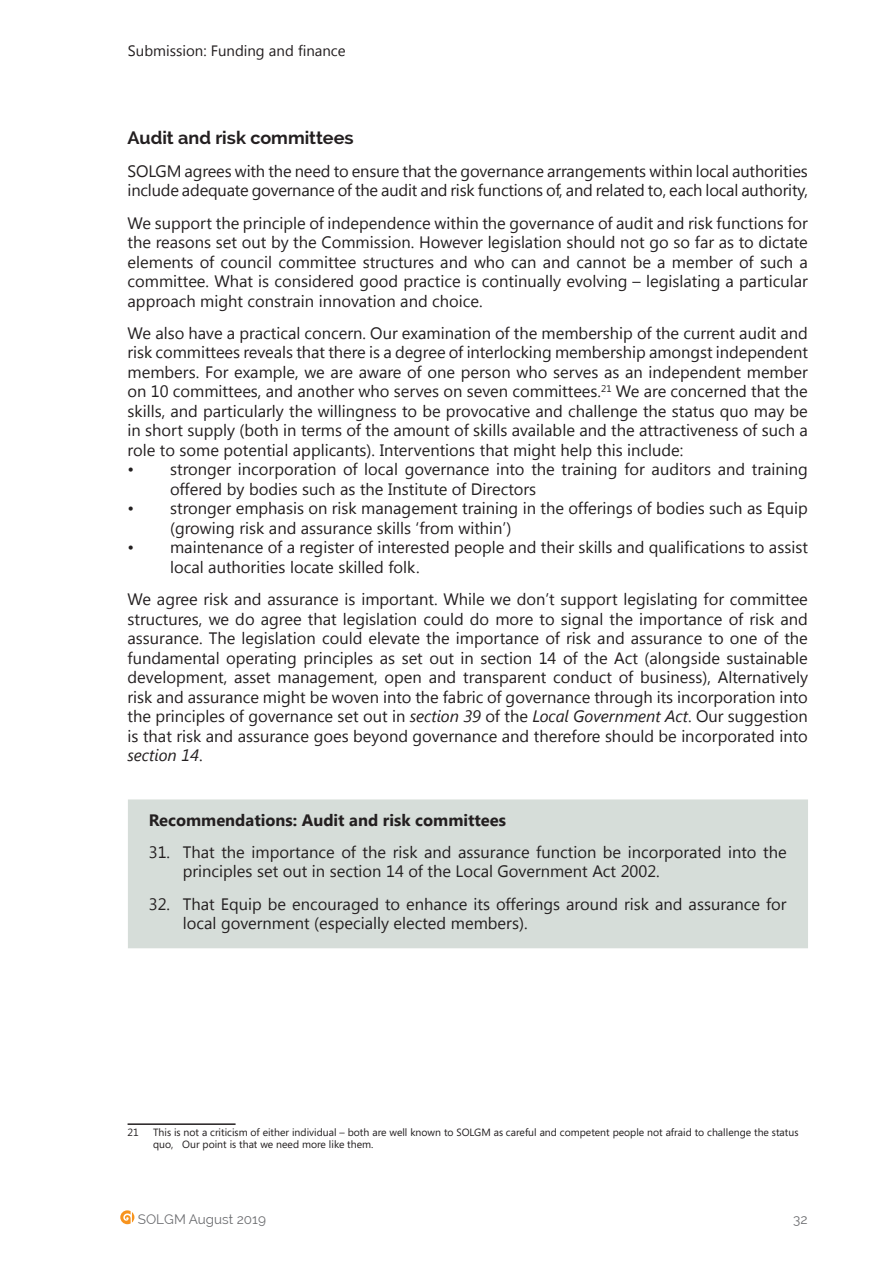
<style>
.page{position:relative;width:893px;height:1263px;background:#fff}
.page>*{position:absolute;margin:0;border:0;box-sizing:border-box;transform-origin:0 0}
.t1{font:700 18px "Raleway";color:#231f20}
.t2{font:16.5px/19.5px "Segoe UI";color:#231f20}
.t3{font:700 16.5px "Segoe UI";color:#231f20}
.t4{font:15px "Segoe UI";color:#231f20}
.t5{font:13.5px "Raleway";color:#6c6d70}
.t6{font:10.5px/12px "Segoe";color:#231f20}
.s1{font-style:italic}
</style>
<div class="page">
<svg style="left:120px;top:1210px;width:14px;height:14px"></svg>
<div style="left:128px;top:799px;width:680px;height:149px;background:#d6ddd9;border:3px solid #d6ddd9"></div>
<hr style="left:128px;top:1123px;width:108px;height:2px;background:#231f20">
<p class="t4" style="left:128px;top:41px;width:219px">Submission: Funding and finance</p>
<p class="t1" style="left:128px;top:128px;width:228px">Audit and risk committees</p>
<p class="t2" style="left:128px;top:160px;width:682px">SOLGM agrees with the need to ensure that the governance arrangements within local authorities include adequate governance of the audit and risk functions of, and related to, each local authority,</p>
<p class="t2" style="left:128px;top:212px;width:682px;text-align:justify">We support the principle of independence within the governance of audit and risk functions for the reasons set out by the Commission. However legislation should not go so far as to dictate elements of council committee structures and who can and cannot be a member of such a committee. What is considered good practice is continually evolving – legislating a particular approach might constrain innovation and choice.</p>
<p class="t2" style="left:128px;top:322px;width:682px;text-align:justify">We also have a practical concern. Our examination of the membership of the current audit and risk committees reveals that there is a degree of interlocking membership amongst independent members. For example, we are aware of one person who serves as an independent member on 10 committees, and another who serves on seven committees.<sup>21</sup> We are concerned that the skills, and particularly the willingness to be provocative and challenge the status quo may be in short supply (both in terms of the amount of skills available and the attractiveness of such a role to some potential applicants). Interventions that might help this include:</p>
<p class="t2" style="left:170px;top:459px;width:639px;text-indent:-43px">• stronger incorporation of local governance into the training for auditors and training offered by bodies such as the Institute of Directors</p>
<p class="t2" style="left:170px;top:498px;width:639px;text-indent:-43px">• stronger emphasis on risk management training in the offerings of bodies such as Equip (growing risk and assurance skills ‘from within’)</p>
<p class="t2" style="left:170px;top:537px;width:639px;text-indent:-43px">• maintenance of a register of interested people and their skills and qualifications to assist local authorities locate skilled folk.</p>
<p class="t2" style="left:128px;top:589px;width:682px;text-align:justify">We agree risk and assurance is important. While we don’t support legislating for committee structures, we do agree that legislation could do more to signal the importance of risk and assurance. The legislation could elevate the importance of risk and assurance to one of the fundamental operating principles as set out in section 14 of the Act (alongside sustainable development, asset management, open and transparent conduct of business), Alternatively risk and assurance might be woven into the fabric of governance through its incorporation into the principles of governance set out in <span class="s1">section 39</span> of the <span class="s1">Local Government Act</span>. Our suggestion is that risk and assurance goes beyond governance and therefore should be incorporated into <span class="s1">section 14</span>.</p>
<p class="t3" style="left:149px;top:808px;width:359px">Recommendations: Audit and risk committees</p>
<p class="t2" style="left:183px;top:841px;width:605px;text-indent:-34px">31. That the importance of the risk and assurance function be incorporated into the principles set out in section 14 of the Local Government Act 2002.</p>
<p class="t2" style="left:183px;top:893px;width:605px;text-indent:-34px">32. That Equip be encouraged to enhance its offerings around risk and assurance for local government (especially elected members).</p>
<p class="t6" style="left:128px;top:1126px;width:13px">21</p>
<p class="t6" style="left:153px;top:1126px;width:647px">This is not a criticism of either individual – both are well known to SOLGM as careful and competent people not afraid to challenge the status quo, Our point is that we need more like them.</p>
<p class="t5" style="left:138px;top:1211px;width:130px">SOLGM August 2019</p>
<p class="t5" style="left:793px;top:1212px;width:16px">32</p>
</div>
